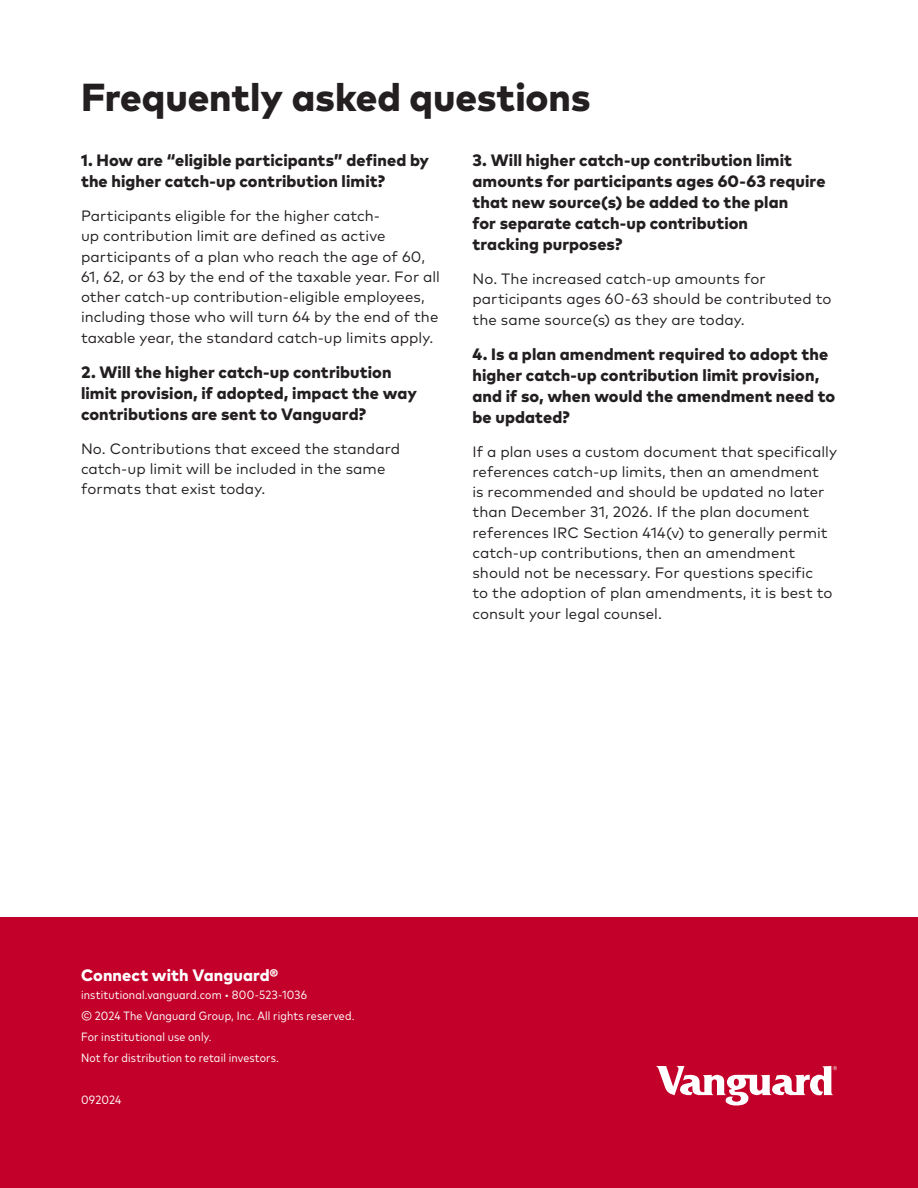
<style>
.page{position:relative;width:918px;height:1188px;background:#fff}
.page>*{position:absolute;margin:0;border:0;box-sizing:border-box;transform-origin:0 0}
.Page_headlines{font:800 39px "Mark Pro";color:#231f20}
.t1{font:800 16.5px/21px "Mark Pro";letter-spacing:.005em;color:#231f20}
.B_Headline{font:800 16.5px "Mark Pro";letter-spacing:.005em;color:#fff}
.Body_text{font:15px/20.2px "Mark Pro";letter-spacing:.005em;color:#231f20}
.B_Headline-2{font:condensed 12px/21px "Mark Pro";letter-spacing:.01em;color:#fff}
</style>
<div class="page">
<div style="left:0;top:917px;width:918px;height:271px;background:#c20029"></div>
<svg style="left:656px;top:1066px;width:181px;height:40px"></svg>
<h2 class="Page_headlines" style="left:81px;top:67px;width:511px">Frequently asked questions</h2>
<h3 class="t1" style="left:81px;top:149px;width:350px">1. How are “eligible participants” defined by the higher catch-up contribution limit?</h3>
<p class="Body_text" style="left:81px;top:205px;width:361px">Participants eligible for the higher catch-<br>up contribution limit are defined as active participants of a plan who reach the age of 60, 61, 62, or 63 by the end of the taxable year. For all other catch-up contribution-eligible employees, including those who will turn 64 by the end of the taxable year, the standard catch-up limits apply.</p>
<h3 class="t1" style="left:81px;top:360px;width:337px">2. Will the higher catch-up contribution limit provision, if adopted, impact the way contributions are sent to Vanguard?</h3>
<p class="Body_text" style="left:81px;top:437px;width:321px">No. Contributions that exceed the standard catch-up limit will be included in the same formats that exist today.</p>
<h3 class="t1" style="left:472px;top:149px;width:355px">3. Will higher catch-up contribution limit amounts for participants ages 60-63 require that new source(s) be added to the plan<br>for separate catch-up contribution<br>tracking purposes?</h3>
<p class="Body_text" style="left:472px;top:268px;width:360px">No. The increased catch-up amounts for participants ages 60-63 should be contributed to the same source(s) as they are today.</p>
<h3 class="t1" style="left:472px;top:342px;width:364px">4. Is a plan amendment required to adopt the higher catch-up contribution limit provision, and if so, when would the amendment need to be updated?</h3>
<p class="Body_text" style="left:472px;top:440px;width:366px">If a plan uses a custom document that specifically references catch-up limits, then an amendment<br>is recommended and should be updated no later than December 31, 2026. If the plan document references IRC Section 414(v) to generally permit catch-up contributions, then an amendment should not be necessary. For questions specific<br>to the adoption of plan amendments, it is best to consult your legal counsel.</p>
<p class="B_Headline" style="left:81px;top:962px;width:199px">Connect with Vanguard®</p>
<p class="B_Headline-2" style="left:81px;top:983px;width:275px">institutional.vanguard.com • 800-523-1036<br>© 2024 The Vanguard Group, Inc. All rights reserved.<br>For institutional use only.<br>Not for distribution to retail investors.</p>
<p class="B_Headline-2" style="left:81px;top:1088px;width:42px">092024</p>
</div>
